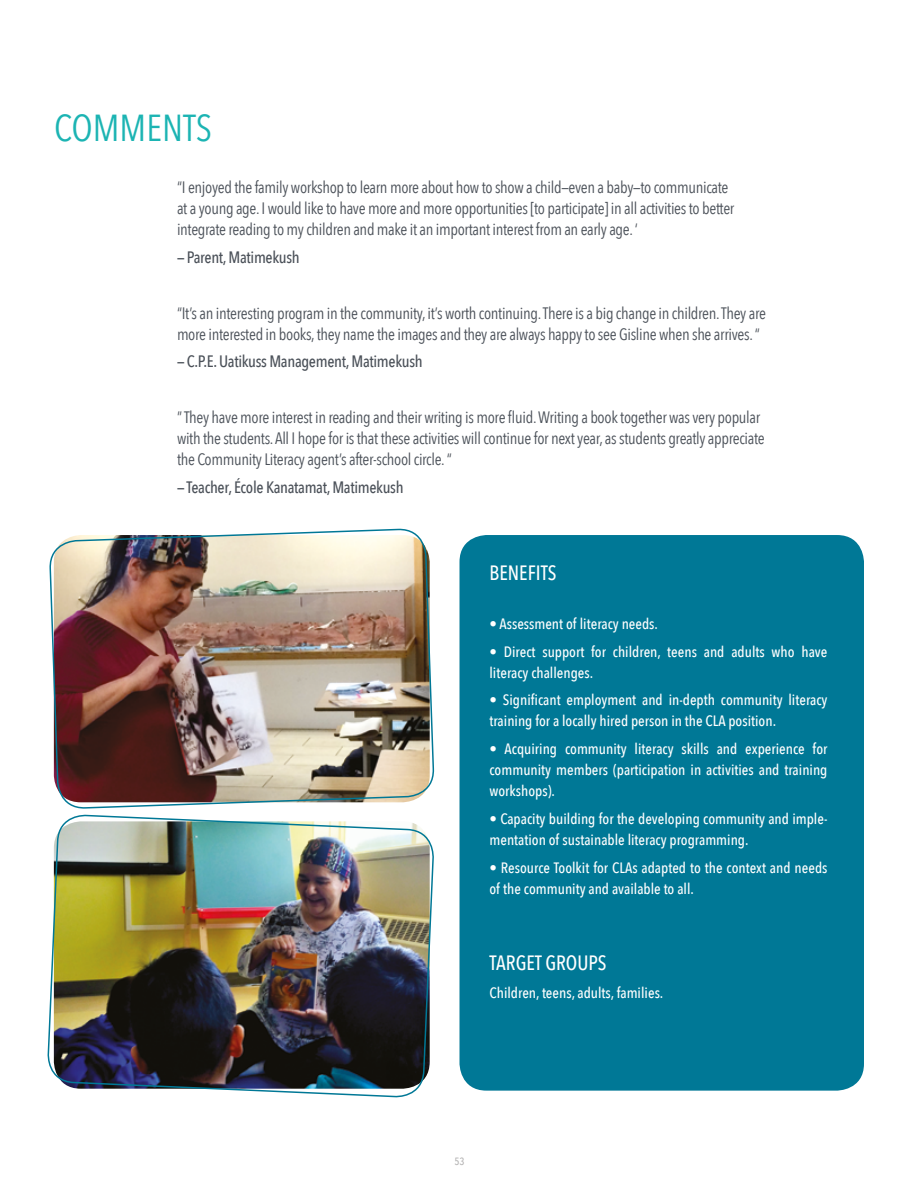
<style>
.page{position:relative;width:918px;height:1188px;background:#fff}
.page>*{position:absolute;margin:0;border:0;box-sizing:border-box;transform-origin:0 0}
.t1{font:37.5px "Avenir Next Condensed";color:#1cb4b3}
.t2{font:500 20.7px "Avenir Next Condensed";color:#fff;scale:.96 1}
.t3{font:16.5px/21px "Avenir Next Condensed";letter-spacing:-.02em;color:#4b5159}
.t4{font:500 16.5px "Avenir Next Condensed";letter-spacing:-.02em;color:#4b5159}
.t5{font:500 15px/21px "Avenir Next Condensed";color:#fff}
.t6{font:500 10.5px "Avenir Next Condensed";color:#b3b2b2}
</style>
<div class="page">
<div style="left:460px;top:535px;width:404px;height:556px;background:#007896;border-radius:27px"></div>
<img style="left:49px;top:529px;width:385px;height:280px">
<img style="left:47px;top:814px;width:387px;height:284px">
<h1 class="t1" style="left:54px;top:96px;width:160px">COMMENTS</h1>
<p class="t3" style="left:177px;top:176px;width:559px">“I enjoyed the family workshop to learn more about how to show a child—even a baby—to communicate at a young age. I would like to have more and more opportunities [to participate] in all activities to better integrate reading to my children and make it an important interest from an early age. ‘</p>
<p class="t4" style="left:177px;top:247px;width:124px">— Parent, Matimekush</p>
<p class="t3" style="left:177px;top:302px;width:591px">“It’s an interesting program in the community, it’s worth continuing. There is a big change in children. They are more interested in books, they name the images and they are always happy to see Gisline when she arrives. “</p>
<p class="t4" style="left:177px;top:352px;width:247px">— C.P.E. Uatikuss Management, Matimekush</p>
<p class="t3" style="left:177px;top:406px;width:589px">” They have more interest in reading and their writing is more fluid. Writing a book together was very popular with the students. All I hope for is that these activities will continue for next year, as students greatly appreciate the Community Literacy agent’s after-school circle. “</p>
<p class="t4" style="left:177px;top:477px;width:228px">— Teacher, École Kanatamat, Matimekush</p>
<p class="t2" style="left:490px;top:560px;width:71px">BENEFITS</p>
<p class="t5" style="left:490px;top:613px;width:170px">• Assessment of literacy needs.</p>
<p class="t5" style="left:490px;top:641px;width:340px">• Direct support for children, teens and adults who have literacy challenges.</p>
<p class="t5" style="left:490px;top:689px;width:340px">• Significant employment and in-depth community literacy training for a locally hired person in the CLA position.</p>
<p class="t5" style="left:490px;top:738px;width:340px;text-align:justify">• Acquiring community literacy skills and experience for community members (participation in activities and training workshops).</p>
<p class="t5" style="left:490px;top:808px;width:340px">• Capacity building for the developing community and imple&shy;mentation of sustainable literacy programming.</p>
<p class="t5" style="left:490px;top:857px;width:340px">• Resource Toolkit for CLAs adapted to the context and needs of the community and available to all.</p>
<p class="t2" style="left:490px;top:950px;width:124px">TARGET GROUPS</p>
<p class="t5" style="left:490px;top:982px;width:175px">Children, teens, adults, families.</p>
<p class="t6" style="left:454px;top:1155px;width:12px">53</p>
</div>
